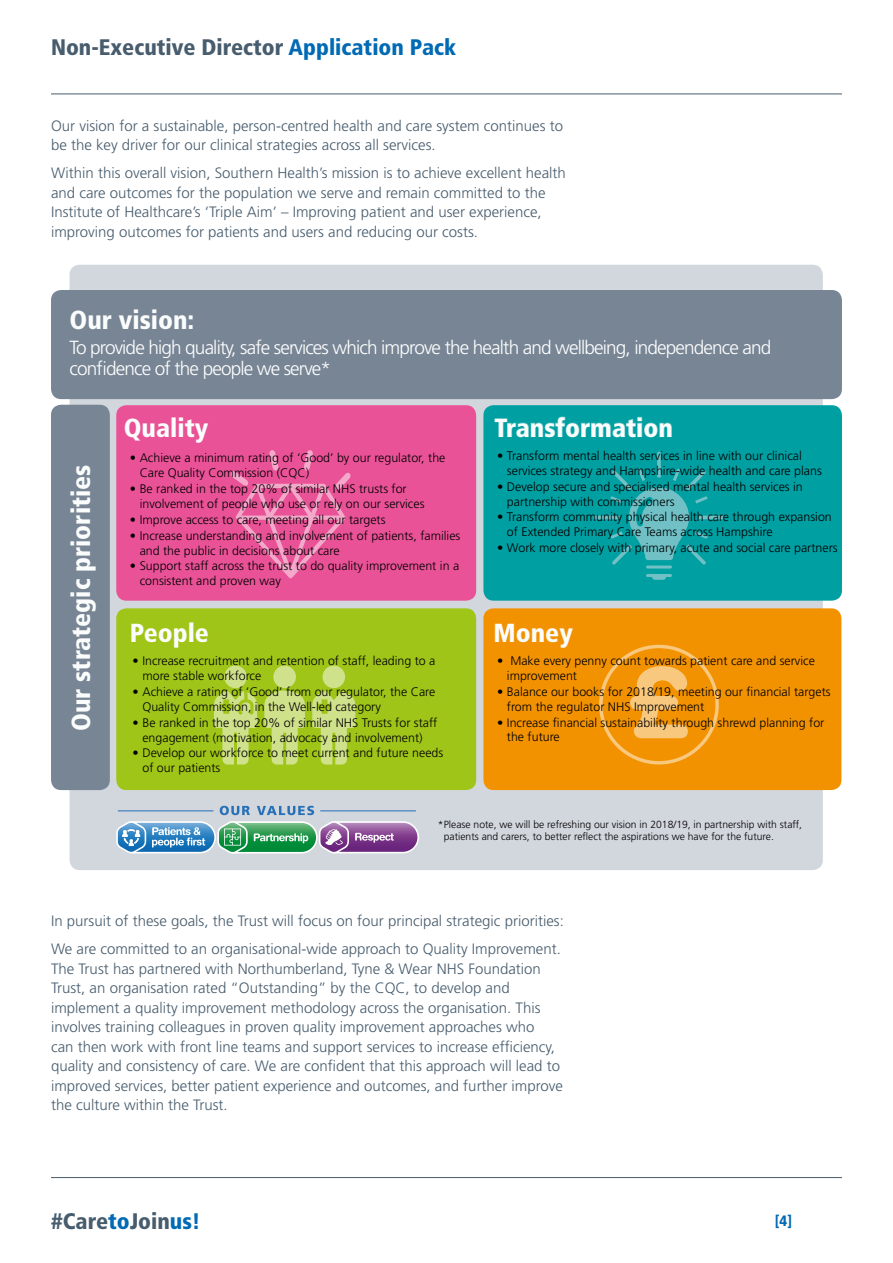
<style>
.page{position:relative;width:893px;height:1263px;background:#fff}
.page>*{position:absolute;margin:0;border:0;box-sizing:border-box;transform-origin:0 0}
.t1{font:900 condensed 26.1px "Frutiger";color:#fbfcfc}
.t2{font:900 condensed 22.5px "Frutiger";color:#475c6d}
.t3{font:300 18.9px/20.9px "Frutiger";letter-spacing:-.045em;color:#fff}
.t4{font:300 15px/19.5px "Frutiger";color:#475c6d}
.t5{font:900 condensed 15px "Frutiger";color:#006ab4}
.t6{font:300 12.45px/14.9px "Frutiger";color:#000}
.t7{font:300 10.35px/12.5px "Frutiger";color:#000}
.s1{color:#006ab4}
</style>
<div class="page">
<hr style="left:51px;top:94px;width:791px;height:1px;background:#475c6d">
<hr style="left:51px;top:1177px;width:791px;height:1px;background:#475c6d">
<div style="left:70px;top:265px;width:753px;height:605px;background:#d2d6dd;border-radius:10px"></div>
<div style="left:483px;top:405px;width:359px;height:196px;background:#009fa2;border-radius:10px"></div>
<div style="left:51px;top:290px;width:791px;height:109px;background:#778595;border-radius:10px"></div>
<div style="left:51px;top:405px;width:59px;height:385px;background:#778595;border-radius:10px"></div>
<div style="left:116px;top:608px;width:360px;height:182px;background:#a0c519;border-radius:10px"></div>
<div style="left:483px;top:608px;width:358px;height:182px;background:#f39200;border-radius:10px"></div>
<svg style="left:494px;top:416px;width:178px;height:21px"></svg>
<svg style="left:131px;top:624px;width:56px;height:24px"></svg>
<div style="left:189px;top:622px;width:5px;height:21px;border:1px solid #a2c309"></div>
<svg style="left:196px;top:628px;width:12px;height:15px"></svg>
<div style="left:116px;top:405px;width:360px;height:196px;background:#ea5297;border-radius:10px"></div>
<hr style="left:646px;top:565px;width:26px;height:3px;background:#e1e3e9;border-radius:2px">
<svg style="left:646px;top:574px;width:26px;height:6px"></svg>
<svg style="left:593px;top:452px;width:131px;height:112px"></svg>
<svg style="left:230px;top:450px;width:121px;height:128px"></svg>
<svg style="left:599px;top:645px;width:120px;height:119px"></svg>
<svg style="left:116px;top:821px;width:303px;height:32px"></svg>
<svg style="left:220px;top:806px;width:30px;height:9px"></svg>
<svg style="left:257px;top:806px;width:57px;height:9px"></svg>
<hr style="left:118px;top:810px;width:95px;height:1px;background:#2570b7">
<hr style="left:320px;top:810px;width:96px;height:1px;background:#2570b7">
<div style="left:224px;top:666px;width:23px;height:22px;background:#cfe18b;border-radius:50%"></div>
<svg style="left:214px;top:691px;width:43px;height:73px"></svg>
<div style="left:323px;top:666px;width:22px;height:22px;background:#cfe18b;border-radius:50%"></div>
<svg style="left:312px;top:691px;width:43px;height:73px"></svg>
<div style="left:273px;top:666px;width:23px;height:22px;background:#cfe18b;border-radius:50%"></div>
<svg style="left:264px;top:690px;width:41px;height:74px"></svg>
<h2 class="t2" style="left:51px;top:34px;width:407px">Non-Executive Director <span class="s1">Application Pack</span></h2>
<p class="t4" style="left:51px;top:116px;width:514px">Our vision for a sustainable, person-centred health and care system continues to be the key driver for our clinical strategies across all services.</p>
<p class="t4" style="left:51px;top:163px;width:516px">Within this overall vision, Southern Health’s mission is to achieve excellent health and care outcomes for the population we serve and remain committed to the Institute of Healthcare’s ‘Triple Aim’ – Improving patient and user experience, improving outcomes for patients and users and reducing our costs.</p>
<h1 class="t1" style="left:70px;top:304px;width:126px">Our vision:</h1>
<h3 class="t3" style="left:70px;top:337px;width:703px">To provide high quality, safe services which improve the health and wellbeing, independence and confidence of the people we serve*</h3>
<h1 class="t1" style="left:65px;top:731px;width:268px;rotate:-90deg">Our strategic priorities</h1>
<h1 class="t1" style="left:124px;top:412px;width:86px">Quality</h1>
<p class="t6" style="left:140px;top:451px;width:307px;text-indent:-10px">• Achieve a minimum rating of ‘Good’ by our regulator, the<br>Care Quality Commission (CQC)</p>
<p class="t6" style="left:140px;top:481px;width:286px;text-indent:-10px">• Be ranked in the top 20% of similar NHS trusts for involvement of people who use or rely on our services</p>
<p class="t6" style="left:130px;top:512px;width:257px">• Improve access to care, meeting all our targets</p>
<p class="t6" style="left:140px;top:528px;width:322px;text-indent:-10px">• Increase understanding and involvement of patients, families and the public in decisions about care</p>
<p class="t6" style="left:140px;top:559px;width:321px;text-indent:-10px">• Support staff across the trust to do quality improvement in a consistent and proven way</p>
<h1 class="t1" style="left:494px;top:412px;width:180px">Transformation</h1>
<p class="t6" style="left:507px;top:448px;width:316px;text-indent:-10px">• Transform mental health services in line with our clinical services strategy and Hampshire-wide health and care plans</p>
<p class="t6" style="left:507px;top:479px;width:297px;text-indent:-10px">• Develop secure and specialised mental health services in partnership with commissioners</p>
<p class="t6" style="left:507px;top:510px;width:326px;text-indent:-10px">• Transform community physical health care through expansion of Extended Primary Care Teams across Hampshire</p>
<p class="t6" style="left:497px;top:540px;width:342px">• Work more closely with primary, acute and social care partners</p>
<h1 class="t1" style="left:130px;top:618px;width:81px">People</h1>
<h1 class="t1" style="left:494px;top:617px;width:81px">Money</h1>
<p class="t6" style="left:142px;top:653px;width:295px;text-indent:-10px">• Increase recruitment and retention of staff, leading to a more stable workforce</p>
<p class="t6" style="left:142px;top:684px;width:294px;text-indent:-10px">• Achieve a rating of ‘Good’ from our regulator, the Care<br>Quality Commission, in the Well-led category</p>
<p class="t6" style="left:133px;top:715px;width:306px;text-align:center">• Be ranked in the top 20% of similar NHS Trusts for staff engagement (motivation, advocacy and involvement)</p>
<p class="t6" style="left:142px;top:746px;width:302px;text-indent:-10px">• Develop our workforce to meet current and future needs of our patients</p>
<p class="t6" style="left:507px;top:653px;width:310px;text-indent:-10px">• Make every penny count towards patient care and service improvement</p>
<p class="t6" style="left:507px;top:684px;width:325px;text-indent:-10px">• Balance our books for 2018/19, meeting our financial targets from the regulator NHS Improvement</p>
<p class="t6" style="left:507px;top:715px;width:319px;text-indent:-10px">• Increase financial sustainability through shrewd planning for the future</p>
<p class="t7" style="left:444px;top:818px;width:360px;text-indent:-6px">*Please note, we will be refreshing our vision in 2018/19, in partnership with staff, patients and carers, to better reflect the aspirations we have for the future.</p>
<p class="t4" style="left:51px;top:907px;width:514px;line-height:28px">In pursuit of these goals, the Trust will focus on four principal strategic priorities:<br>We are committed to an organisational-wide approach to Quality Improvement.</p>
<p class="t4" style="left:51px;top:958px;width:513px">The Trust has partnered with Northumberland, Tyne &amp; Wear NHS Foundation Trust, an organisation rated “Outstanding” by the CQC, to develop and implement a quality improvement methodology across the organisation. This involves training colleagues in proven quality improvement approaches who<br>can then work with front line teams and support services to increase efficiency, quality and consistency of care. We are confident that this approach will lead to improved services, better patient experience and outcomes, and further improve the culture within the Trust.</p>
<h2 class="t2" style="left:51px;top:1207px;width:151px">#Care<span class="s1">to</span>Join<span class="s1">us!</span></h2>
<p class="t5" style="left:775px;top:1212px;width:19px">[4]</p>
</div>
